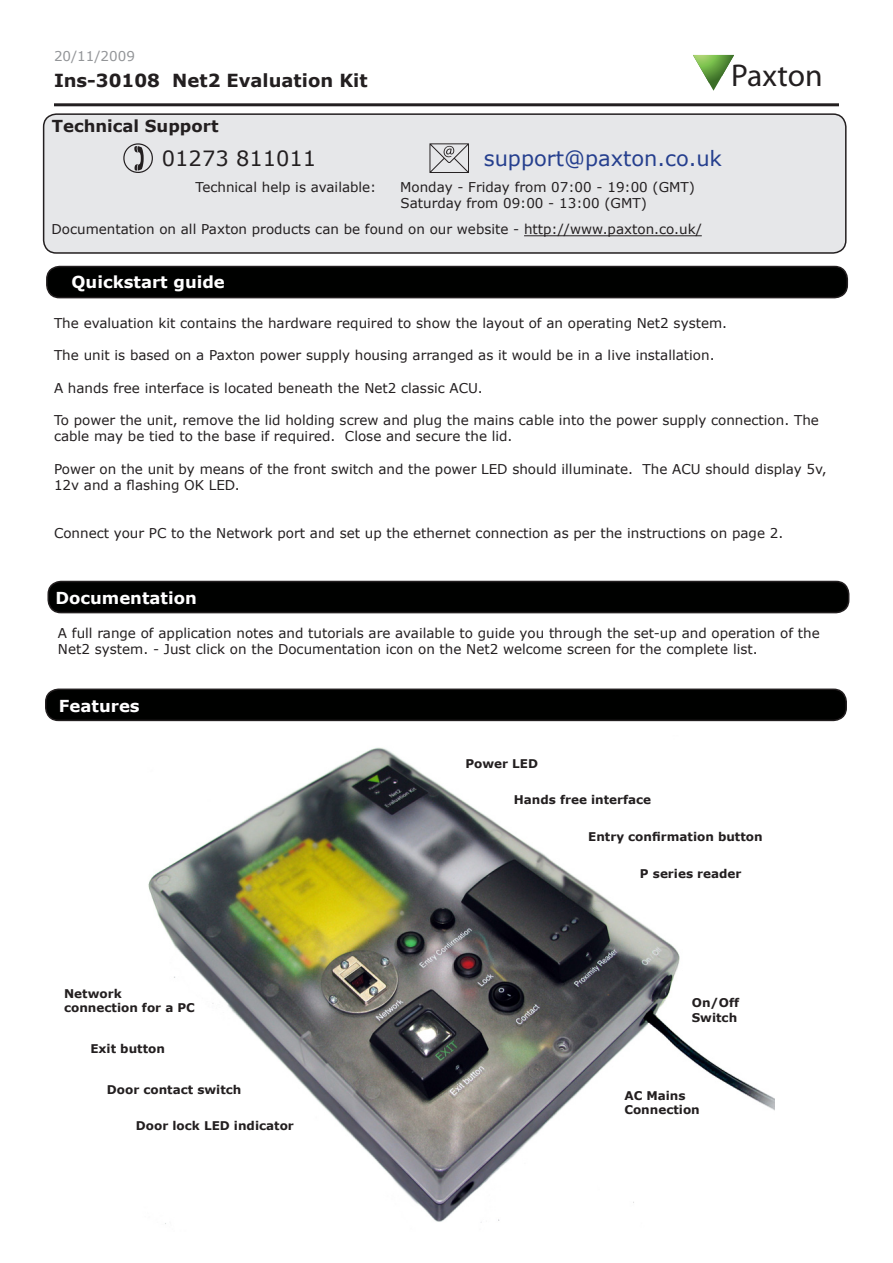
<style>
.page{position:relative;width:893px;height:1263px;background:#fff}
.page>*{position:absolute;margin:0;border:0;box-sizing:border-box;transform-origin:0 0}
.t1{font:31.65px "Myriad Pro";color:#231f20}
.Text_-_14pt_blue{font:21px "Verdana";color:#253f8e}
.Phone_no{font:21px "Verdana";color:#231f20}
.Instruction_title{font:700 18px "Verdana";color:#231f20}
.Section_title_white{font:700 16.5px "Verdana";color:#fff}
.Section_title{font:700 16.5px "Verdana";color:#231f20}
.Text_-_9pt{font:13.5px/16.2px "Verdana";color:#231f20}
.Text_-_9pt_centre{font:13.5px "Verdana";color:#231f20}
.Text_-_9pt_text_tech{font:13.5px "Verdana";color:#231f20}
.Date{font:13.5px "Verdana";color:#939598}
.Text_-_8pt_bold{font:700 12px/14.4px "Verdana";color:#231f20}
.Text_-_8pt_bold_cent{font:700 12px "Verdana";color:#231f20}
</style>
<div class="page">
<img style="left:148px;top:747px;width:627px;height:477px">
<div style="left:46px;top:689px;width:800px;height:31px;background:#000100;border-radius:13px"></div>
<div style="left:45px;top:688px;width:802px;height:33px;border:2px solid #231f20;border-radius:13px"></div>
<div style="left:47px;top:266px;width:800px;height:32px;background:#000100;border-radius:13px"></div>
<div style="left:46px;top:266px;width:802px;height:32px;border:2px solid #231f20;border-radius:13px"></div>
<hr style="left:54px;top:103px;width:785px;height:3px;background:#231f20">
<div style="left:692px;top:994px;width:81px;height:32px;background:#fff"></div>
<div style="left:465px;top:755px;width:100px;height:16px;background:#fff"></div>
<div style="left:90px;top:1042px;width:109px;height:13px;background:#fff"></div>
<div style="left:48px;top:581px;width:801px;height:32px;background:#000100;border-radius:13px"></div>
<div style="left:47px;top:581px;width:802px;height:32px;border:2px solid #231f20;border-radius:13px"></div>
<div style="left:624px;top:1083px;width:85px;height:39px;background:#fff"></div>
<div style="left:44px;top:114px;width:802px;height:139px;background:#e6e7e9;border-radius:13px"></div>
<div style="left:43px;top:113px;width:803px;height:141px;border:2px solid #231f20;border-radius:13px"></div>
<svg style="left:123px;top:143px;width:30px;height:30px"></svg>
<svg style="left:429px;top:143px;width:40px;height:30px"></svg>
<hr style="left:524px;top:235px;width:178px;height:1px;background:#231f20">
<svg style="left:693px;top:55px;width:41px;height:36px"></svg>
<p class="Date" style="left:54px;top:47px;width:82px">20/11/2009</p>
<p class="Instruction_title" style="left:54px;top:69px;width:315px">Ins-30108 Net2 Evaluation Kit</p>
<p class="t1" style="left:731px;top:56px;width:93px">Paxton</p>
<p class="Section_title" style="left:52px;top:116px;width:168px">Technical Support</p>
<p class="Phone_no" style="left:162px;top:145px;width:156px">01273 811011</p>
<p class="Text_-_14pt_blue" style="left:484px;top:145px;width:240px">support@paxton.co.uk</p>
<p class="Text_-_9pt_centre" style="left:195px;top:178px;width:182px">Technical help is available:</p>
<p class="Text_-_9pt_centre" style="left:400px;top:178px;width:296px">Monday - Friday from 07:00 - 19:00 (GMT)</p>
<p class="Text_-_9pt_centre" style="left:401px;top:194px;width:248px">Saturday from 09:00 - 13:00 (GMT)</p>
<p class="Text_-_9pt_text_tech" style="left:52px;top:221px;width:652px">Documentation on all Paxton products can be found on our website - http://www.paxton.co.uk/</p>
<p class="Section_title_white" style="left:72px;top:272px;width:155px">Quickstart guide</p>
<p class="Text_-_9pt" style="left:54px;top:314px;width:675px">The evaluation kit contains the hardware required to show the layout of an operating Net2 system.</p>
<p class="Text_-_9pt" style="left:54px;top:347px;width:662px">The unit is based on a Paxton power supply housing arranged as it would be in a live installation.</p>
<p class="Text_-_9pt" style="left:54px;top:379px;width:430px">A hands free interface is located beneath the Net2 classic ACU.</p>
<p class="Text_-_9pt" style="left:54px;top:412px;width:766px">To power the unit, remove the lid holding screw and plug the mains cable into the power supply connection. The cable may be tied to the base if required. Close and secure the lid.</p>
<p class="Text_-_9pt" style="left:54px;top:460px;width:774px">Power on the unit by means of the front switch and the power LED should illuminate. The ACU should display 5v,<br>12v and a flashing OK LED.</p>
<p class="Text_-_9pt" style="left:54px;top:525px;width:731px">Connect your PC to the Network port and set up the ethernet connection as per the instructions on page 2.</p>
<p class="Section_title_white" style="left:55px;top:587px;width:143px">Documentation</p>
<p class="Text_-_9pt" style="left:58px;top:624px;width:763px">A full range of application notes and tutorials are available to guide you through the set-up and operation of the<br>Net2 system. - Just click on the Documentation icon on the Net2 welcome screen for the complete list.</p>
<p class="Section_title_white" style="left:59px;top:695px;width:82px">Features</p>
<p class="Text_-_8pt_bold" style="left:64px;top:985px;width:132px">Network connection for a PC</p>
<p class="Text_-_8pt_bold" style="left:90px;top:1041px;width:76px">Exit button</p>
<p class="Text_-_8pt_bold_cent" style="left:107px;top:1082px;width:136px">Door contact switch</p>
<p class="Text_-_8pt_bold_cent" style="left:136px;top:1118px;width:159px">Door lock LED indicator</p>
<p class="Text_-_8pt_bold" style="left:465px;top:756px;width:74px">Power LED</p>
<p class="Text_-_8pt_bold" style="left:514px;top:792px;width:139px">Hands free interface</p>
<p class="Text_-_8pt_bold_cent" style="left:588px;top:829px;width:176px">Entry confirmation button</p>
<p class="Text_-_8pt_bold" style="left:640px;top:866px;width:103px">P series reader</p>
<p class="Text_-_8pt_bold" style="left:692px;top:995px;width:49px">On/Off<br>Switch</p>
<p class="Text_-_8pt_bold" style="left:624px;top:1088px;width:77px">AC Mains<br>Connection</p>
</div>
